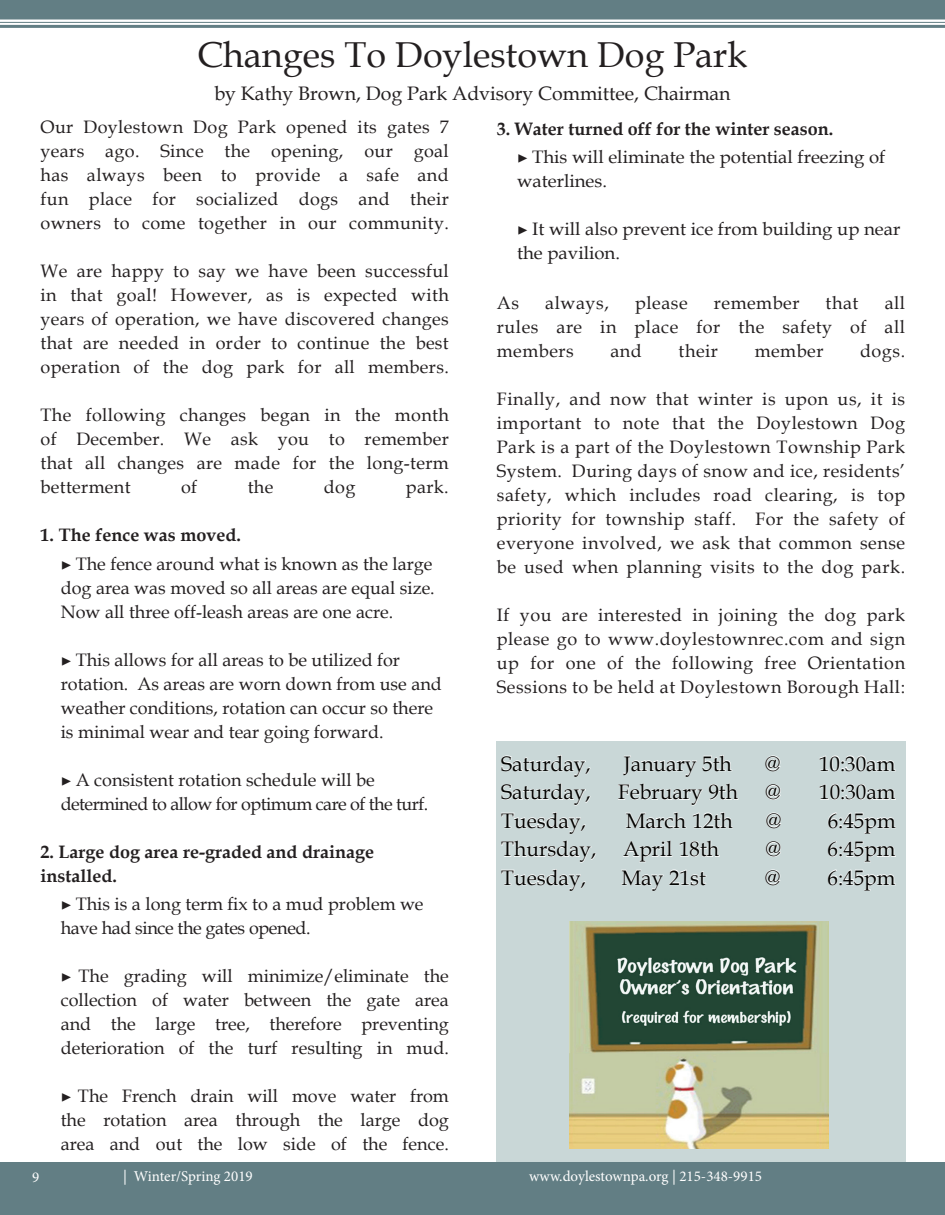
<style>
.page{position:relative;width:945px;height:1215px;background:#fff}
.page>*{position:absolute;margin:0;border:0;box-sizing:border-box;transform-origin:0 0}
.t1{font:36px "Book Antiqua";color:#231f20}
.t2{font:21px "Book Antiqua";color:#040503}
.t3{font:19.5px "Book Antiqua";color:#231f20}
.t4{font:18px/24px "Book Antiqua";color:#231f20;text-align:justify}
.t5{font:18px/24px "Book Antiqua";letter-spacing:-.03em;color:#231f20}
.t6{font:18px/24px "Book Antiqua";letter-spacing:-.02em;color:#231f20}
.t7{font:700 18px/24px "Book Antiqua";color:#231f20}
.t8{font:18px "Book Antiqua";letter-spacing:.03em;color:#231f20}
.t9{font:15px "Minion Pro";color:#fff}
.s1{font-weight:700}
.s2{font-family:"Minion Pro"}
</style>
<div class="page">
<div style="left:0;top:1162px;width:945px;height:53px;background:#627e84"></div>
<div style="left:496px;top:742px;width:409px;height:420px;background:#c9d7d7"></div>
<div style="left:0;top:14px;width:945px;height:6px;background:#627e84"></div>
<hr style="left:0;top:22px;width:945px;height:1px;background:#627e84">
<hr style="left:0;top:25px;width:945px;height:3px;background:#627e84">
<div style="left:0;top:0;width:945px;height:14px;background:#627e84"></div>
<img style="left:570px;top:921px;width:259px;height:227px">
<svg style="left:501px;top:755px;width:90px;height:22px"></svg>
<svg style="left:623px;top:755px;width:110px;height:22px"></svg>
<svg style="left:765px;top:755px;width:16px;height:17px"></svg>
<svg style="left:819px;top:755px;width:77px;height:17px"></svg>
<svg style="left:501px;top:783px;width:90px;height:23px"></svg>
<svg style="left:618px;top:783px;width:121px;height:23px"></svg>
<svg style="left:765px;top:784px;width:16px;height:16px"></svg>
<svg style="left:819px;top:784px;width:77px;height:16px"></svg>
<svg style="left:501px;top:812px;width:85px;height:22px"></svg>
<svg style="left:625px;top:812px;width:108px;height:17px"></svg>
<svg style="left:766px;top:812px;width:15px;height:17px"></svg>
<svg style="left:828px;top:812px;width:68px;height:22px"></svg>
<svg style="left:501px;top:840px;width:95px;height:23px"></svg>
<svg style="left:623px;top:840px;width:50px;height:23px"></svg>
<svg style="left:679px;top:840px;width:41px;height:17px"></svg>
<svg style="left:765px;top:841px;width:16px;height:16px"></svg>
<svg style="left:828px;top:841px;width:68px;height:22px"></svg>
<svg style="left:501px;top:869px;width:85px;height:22px"></svg>
<svg style="left:621px;top:869px;width:86px;height:22px"></svg>
<svg style="left:765px;top:869px;width:16px;height:17px"></svg>
<svg style="left:828px;top:869px;width:68px;height:22px"></svg>
<h1 class="t1" style="left:197px;top:29px;width:552px">Changes To Doylestown Dog Park</h1>
<p class="t3" style="left:214px;top:79px;width:518px">by Kathy Brown, Dog Park Advisory Committee, Chairman</p>
<p class="t4" style="left:40px;top:115px;width:410px">Our Doylestown Dog Park opened its gates 7 years ago. Since the opening, our goal has always been to provide a safe and fun place for socialized dogs and their owners to come together in our community.</p>
<p class="t4" style="left:40px;top:259px;width:410px">We are happy to say we have been successful in that goal! However, as is expected with years of operation, we have discovered changes that are needed in order to continue the best operation of the dog park for all members.</p>
<p class="t4" style="left:40px;top:403px;width:410px">The following changes began in the month of December. We ask you to remember that all changes are made for the long-term betterment</p>
<p class="t4" style="left:517px;top:114px;width:370px;line-height:28.5px;text-indent:-20px"><span class="s1">3. Water turned off for the winter season.<br></span><span class="s2">▶</span> This will eliminate the potential freezing of</p>
<p class="t4" style="left:517px;top:169px;width:91px">waterlines.</p>
<p class="t4" style="left:517px;top:217px;width:385px"><span class="s2">▶</span> It will also prevent ice from building up near the pavilion.</p>
<p class="t4" style="left:497px;top:290px;width:24px">As</p>
<p class="t4" style="left:545px;top:290px;width:65px">always,</p>
<p class="t4" style="left:635px;top:290px;width:54px">please</p>
<p class="t8" style="left:714px;top:290px;width:87px">remember</p>
<p class="t4" style="left:826px;top:290px;width:34px">that</p>
<p class="t4" style="left:497px;top:290px;width:410px;text-indent:388px">all rules are in place for the safety of all members</p>
<p class="t4" style="left:610px;top:338px;width:33px">and</p>
<p class="t4" style="left:679px;top:338px;width:41px">their</p>
<p class="t4" style="left:755px;top:338px;width:70px">member</p>
<p class="t4" style="left:860px;top:338px;width:47px">dogs.</p>
<p class="t4" style="left:497px;top:386px;width:410px">Finally, and now that winter is upon us, it is important to note that the Doylestown Dog Park is a part of the Doylestown Township Park System. During days of snow and ice, residents’ safety, which includes road clearing, is top priority for township staff. For the safety of everyone involved, we ask that common sense be used when planning visits to the dog park.</p>
<p class="t4" style="left:497px;top:602px;width:410px">If you are interested in joining the dog park please go to www.doylestownrec.com and sign up for one of the following free Orientation Sessions to be held at Doylestown Borough Hall:</p>
<p class="t4" style="left:181px;top:475px;width:18px">of</p>
<p class="t4" style="left:248px;top:475px;width:27px">the</p>
<p class="t4" style="left:324px;top:475px;width:33px">dog</p>
<p class="t4" style="left:406px;top:475px;width:44px">park.</p>
<p class="t4" style="left:61px;top:521px;width:373px;line-height:28.5px;text-indent:-20px"><span class="s1">1. The fence was moved.<br></span><span class="s2">▶</span> The fence around what is known as the large</p>
<p class="t4" style="left:61px;top:575px;width:376px">dog area was moved so all areas are equal size.<br>Now all three off-leash areas are one acre.</p>
<p class="t4" style="left:61px;top:647px;width:383px;text-align:left"><span class="s2">▶</span> This allows for all areas to be utilized for rotation. As areas are worn down from use and weather conditions, rotation can occur so there is minimal wear and tear going forward.</p>
<p class="t5" style="left:61px;top:767px;width:369px"><span class="s2">▶</span> A consistent rotation schedule will be determined to allow for optimum care of the turf.</p>
<p class="t7" style="left:40px;top:840px;width:335px">2. Large dog area re-graded and drainage installed.</p>
<p class="t6" style="left:61px;top:892px;width:364px"><span class="s2">▶</span> This is a long term fix to a mud problem we have had since the gates opened.</p>
<p class="t4" style="left:61px;top:964px;width:390px"><span class="s2">▶</span> The grading will minimize/eliminate the collection of water between the gate area and the large tree, therefore preventing deterioration of the turf resulting in mud.</p>
<p class="t4" style="left:61px;top:1084px;width:390px"><span class="s2">▶</span> The French drain will move water from the rotation area through the large dog area and out the low side of the fence.</p>
<p class="t2" style="left:501px;top:749px;width:91px">Saturday,</p>
<p class="t2" style="left:624px;top:749px;width:109px">January 5th</p>
<p class="t2" style="left:765px;top:749px;width:17px">@</p>
<p class="t2" style="left:819px;top:749px;width:78px">10:30am</p>
<p class="t2" style="left:501px;top:777px;width:91px">Saturday,</p>
<p class="t2" style="left:618px;top:777px;width:121px">February 9th</p>
<p class="t2" style="left:765px;top:777px;width:17px">@</p>
<p class="t2" style="left:819px;top:777px;width:78px">10:30am</p>
<p class="t2" style="left:501px;top:806px;width:86px">Tuesday,</p>
<p class="t2" style="left:626px;top:806px;width:108px">March 12th</p>
<p class="t2" style="left:766px;top:806px;width:17px">@</p>
<p class="t2" style="left:828px;top:806px;width:69px">6:45pm</p>
<p class="t2" style="left:501px;top:834px;width:97px">Thursday,</p>
<p class="t2" style="left:623px;top:834px;width:98px">April 18th</p>
<p class="t2" style="left:766px;top:834px;width:17px">@</p>
<p class="t2" style="left:828px;top:834px;width:69px">6:45pm</p>
<p class="t2" style="left:501px;top:863px;width:86px">Tuesday,</p>
<p class="t2" style="left:621px;top:863px;width:86px">May 21st</p>
<p class="t2" style="left:765px;top:863px;width:17px">@</p>
<p class="t2" style="left:828px;top:863px;width:69px">6:45pm</p>
<p class="t9" style="left:32px;top:1168px;width:9px">9</p>
<p class="t9" style="left:123px;top:1166px;width:131px">| Winter/Spring 2019</p>
<p class="t9" style="left:529px;top:1166px;width:234px">www.doylestownpa.org | 215-348-9915</p>
</div>
